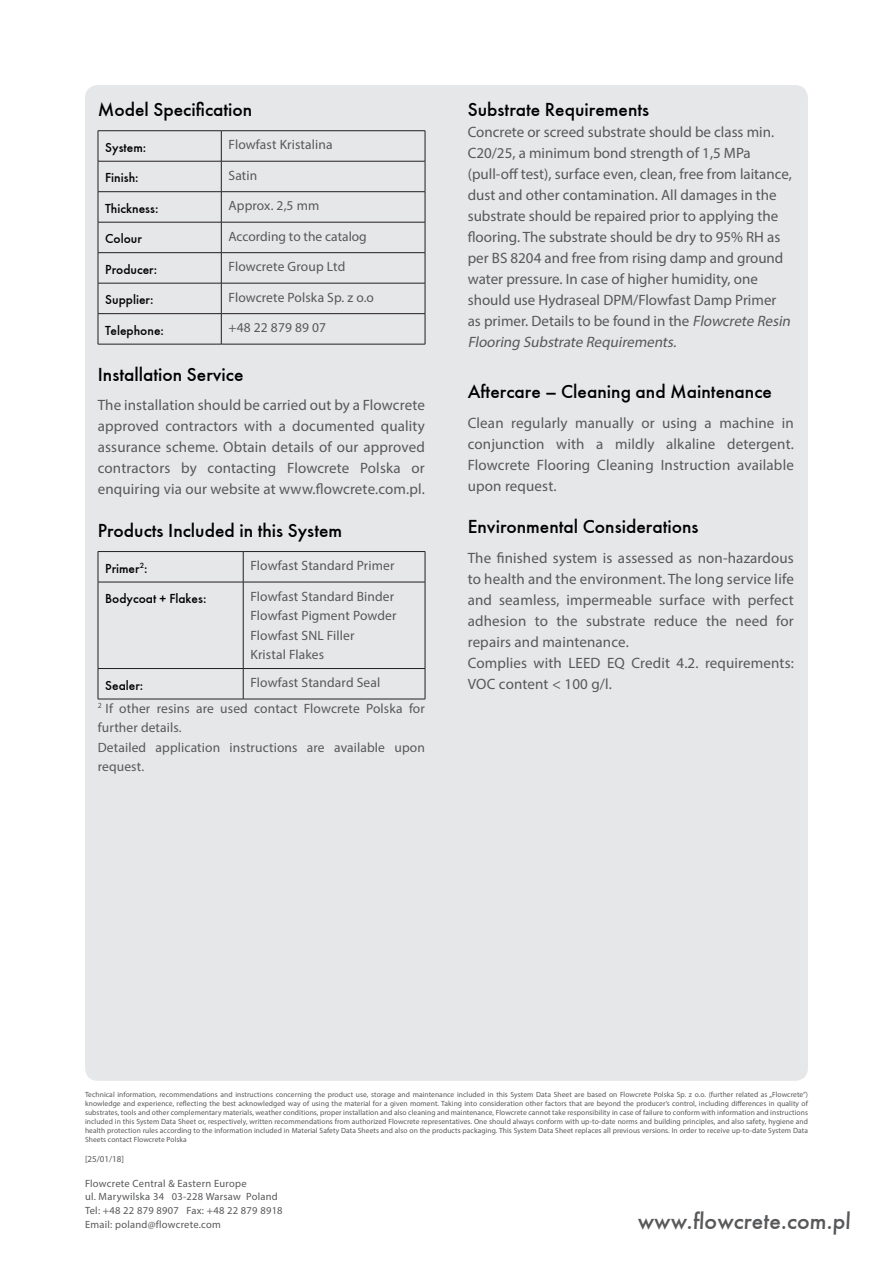
<style>
.page{position:relative;width:893px;height:1263px;background:#fff}
.page>*{position:absolute;margin:0;border:0;box-sizing:border-box;transform-origin:0 0}
.t1{font:24px "Futura Medium TT";color:#57585a}
.t2{font:19.5px "Futura Medium TT";color:#000001}
.t3{font:15px/21px "Myriad Pro";color:#57585a;text-align:justify}
.t4{font:13.5px/19.5px "Myriad Pro";letter-spacing:.01em;color:#57585a}
.t5{font:13.5px "Futura Medium TT";color:#000001}
.t6{font:10.5px/13.5px "Myriad Pro";letter-spacing:.025em;color:#57585a}
.t7{font:9px "Myriad Pro";color:#57585a}
.t8{font:7.5px/9px "Myriad Pro";letter-spacing:.01em;color:#57585a;text-align:justify}
.s1{font-style:italic}
</style>
<div class="page">
<div style="left:85px;top:85px;width:723px;height:996px;background:#e6e7e9;border-radius:13px"></div>
<hr style="left:98px;top:130px;width:123px;height:1px;background:#231f20">
<hr style="left:98px;top:131px;width:1px;height:30px;background:#231f20">
<hr style="left:221px;top:130px;width:204px;height:1px;background:#231f20">
<hr style="left:221px;top:131px;width:1px;height:30px;background:#231f20">
<hr style="left:425px;top:131px;width:1px;height:30px;background:#231f20">
<hr style="left:98px;top:161px;width:123px;height:1px;background:#231f20">
<hr style="left:98px;top:161px;width:1px;height:30px;background:#231f20">
<hr style="left:221px;top:161px;width:204px;height:1px;background:#231f20">
<hr style="left:221px;top:161px;width:1px;height:30px;background:#231f20">
<hr style="left:425px;top:161px;width:1px;height:30px;background:#231f20">
<hr style="left:98px;top:191px;width:123px;height:1px;background:#231f20">
<hr style="left:98px;top:192px;width:1px;height:30px;background:#231f20">
<hr style="left:221px;top:191px;width:204px;height:1px;background:#231f20">
<hr style="left:221px;top:192px;width:1px;height:30px;background:#231f20">
<hr style="left:425px;top:192px;width:1px;height:30px;background:#231f20">
<hr style="left:98px;top:222px;width:123px;height:1px;background:#231f20">
<hr style="left:98px;top:222px;width:1px;height:30px;background:#231f20">
<hr style="left:221px;top:222px;width:204px;height:1px;background:#231f20">
<hr style="left:221px;top:222px;width:1px;height:30px;background:#231f20">
<hr style="left:425px;top:222px;width:1px;height:30px;background:#231f20">
<hr style="left:98px;top:252px;width:123px;height:1px;background:#231f20">
<hr style="left:98px;top:253px;width:1px;height:30px;background:#231f20">
<hr style="left:221px;top:252px;width:204px;height:1px;background:#231f20">
<hr style="left:221px;top:253px;width:1px;height:30px;background:#231f20">
<hr style="left:425px;top:253px;width:1px;height:30px;background:#231f20">
<hr style="left:98px;top:283px;width:123px;height:1px;background:#231f20">
<hr style="left:98px;top:283px;width:1px;height:30px;background:#231f20">
<hr style="left:221px;top:283px;width:204px;height:1px;background:#231f20">
<hr style="left:221px;top:283px;width:1px;height:30px;background:#231f20">
<hr style="left:425px;top:283px;width:1px;height:30px;background:#231f20">
<hr style="left:98px;top:313px;width:123px;height:1px;background:#231f20">
<hr style="left:98px;top:314px;width:1px;height:30px;background:#231f20">
<hr style="left:221px;top:313px;width:204px;height:1px;background:#231f20">
<hr style="left:221px;top:314px;width:1px;height:30px;background:#231f20">
<hr style="left:425px;top:314px;width:1px;height:30px;background:#231f20">
<hr style="left:98px;top:344px;width:123px;height:1px;background:#231f20">
<hr style="left:221px;top:344px;width:204px;height:1px;background:#231f20">
<hr style="left:98px;top:551px;width:145px;height:1px;background:#231f20">
<hr style="left:98px;top:552px;width:1px;height:30px;background:#231f20">
<hr style="left:243px;top:551px;width:182px;height:1px;background:#231f20">
<hr style="left:243px;top:552px;width:1px;height:30px;background:#231f20">
<hr style="left:425px;top:552px;width:1px;height:30px;background:#231f20">
<hr style="left:98px;top:582px;width:145px;height:1px;background:#231f20">
<hr style="left:98px;top:582px;width:1px;height:86px;background:#231f20">
<hr style="left:243px;top:582px;width:182px;height:1px;background:#231f20">
<hr style="left:243px;top:582px;width:1px;height:86px;background:#231f20">
<hr style="left:425px;top:582px;width:1px;height:86px;background:#231f20">
<hr style="left:98px;top:668px;width:145px;height:1px;background:#231f20">
<hr style="left:98px;top:669px;width:1px;height:30px;background:#231f20">
<hr style="left:243px;top:668px;width:182px;height:1px;background:#231f20">
<hr style="left:243px;top:669px;width:1px;height:30px;background:#231f20">
<hr style="left:425px;top:669px;width:1px;height:30px;background:#231f20">
<hr style="left:98px;top:699px;width:145px;height:1px;background:#231f20">
<hr style="left:243px;top:699px;width:182px;height:1px;background:#231f20">
<h2 class="t2" style="left:98px;top:98px;width:156px">Model Specification</h2>
<p class="t5" style="left:105px;top:139px;width:43px">System:</p>
<p class="t4" style="left:229px;top:135px;width:106px">Flowfast Kristalina</p>
<p class="t5" style="left:105px;top:170px;width:35px">Finish:</p>
<p class="t4" style="left:229px;top:165px;width:30px">Satin</p>
<p class="t5" style="left:105px;top:200px;width:55px">Thickness:</p>
<p class="t4" style="left:229px;top:196px;width:92px">Approx. 2,5 mm</p>
<p class="t5" style="left:105px;top:231px;width:38px">Colour</p>
<p class="t4" style="left:229px;top:226px;width:140px">According to the catalog</p>
<p class="t5" style="left:105px;top:261px;width:53px">Producer:</p>
<p class="t4" style="left:229px;top:257px;width:118px">Flowcrete Group Ltd</p>
<p class="t5" style="left:105px;top:292px;width:50px">Supplier:</p>
<p class="t4" style="left:229px;top:287px;width:147px">Flowcrete Polska Sp. z o.o</p>
<p class="t5" style="left:105px;top:322px;width:60px">Telephone:</p>
<p class="t4" style="left:229px;top:318px;width:99px">+48 22 879 89 07</p>
<h2 class="t2" style="left:98px;top:363px;width:147px">Installation Service</h2>
<p class="t3" style="left:98px;top:395px;width:329px">The installation should be carried out by a Flowcrete approved contractors with a documented quality assurance scheme. Obtain details of our approved contractors by contacting Flowcrete Polska or enquiring via our website at www.flowcrete.com.pl.</p>
<h2 class="t2" style="left:98px;top:519px;width:246px">Products Included in this System</h2>
<p class="t5" style="left:105px;top:560px;width:44px">Primer<sup>2</sup>:</p>
<p class="t4" style="left:250px;top:556px;width:146px">Flowfast Standard Primer</p>
<p class="t5" style="left:105px;top:590px;width:103px">Bodycoat + Flakes:</p>
<p class="t4" style="left:250px;top:586px;width:148px">Flowfast Standard Binder<br>Flowfast Pigment Powder<br>Flowfast SNL Filler<br>Kristal Flakes</p>
<p class="t5" style="left:105px;top:677px;width:40px">Sealer:</p>
<p class="t4" style="left:98px;top:670px;width:329px;line-height:25.5px;text-indent:153px">Flowfast Standard Seal<br><sup>2</sup> If other resins are used contact Flowcrete Polska for</p>
<p class="t4" style="left:98px;top:718px;width:329px">further details.<br>Detailed application instructions are available upon request.</p>
<h2 class="t2" style="left:468px;top:98px;width:183px">Substrate Requirements</h2>
<p class="t3" style="left:468px;top:121px;width:327px;text-align:left">Concrete or screed substrate should be class min.<br>C20/25, a minimum bond strength of 1,5 MPa (pull-off test), surface even, clean, free from laitance, dust and other contamination. All damages in the substrate should be repaired prior to applying the flooring. The substrate should be dry to 95% RH as per BS 8204 and free from rising damp and ground water pressure. In case of higher humidity, one should use Hydraseal DPM/Flowfast Damp Primer<br>as primer. Details to be found in the <span class="s1">Flowcrete Resin Flooring Substrate Requirements.</span></p>
<h2 class="t2" style="left:468px;top:380px;width:306px">Aftercare – Cleaning and Maintenance</h2>
<p class="t3" style="left:468px;top:412px;width:328px">Clean regularly manually or using a machine in conjunction with a mildly alkaline detergent.<br>Flowcrete Flooring Cleaning Instruction available upon request.</p>
<h2 class="t2" style="left:468px;top:515px;width:232px">Environmental Considerations</h2>
<p class="t3" style="left:468px;top:547px;width:328px;text-align:left">The finished system is assessed as non-hazardous to health and the environment. The long service life and seamless, impermeable surface with perfect adhesion to the substrate reduce the need for repairs and maintenance.<br>Complies with LEED EQ Credit 4.2. requirements:<br>VOC content &lt; 100 g/l.</p>
<p class="t8" style="left:85px;top:1090px;width:724px">Technical information, recommendations and instructions concerning the product use, storage and maintenance included in this System Data Sheet are based on Flowcrete Polska Sp. z o.o. (further related as „Flowcrete”) knowledge and experience, reflecting the best acknowledged way of using the material for a given moment. Taking into consideration other factors that are beyond the producer’s control, including differences in quality of substrates, tools and other complementary materials, weather conditions, proper installation and also cleaning and maintenance, Flowcrete cannot take responsibility in case of failure to conform with information and instructions included in this System Data Sheet or, respectively, written recommendations from authorized Flowcrete representatives. One should always conform with up-to-date norms and building principles, and also safety, hygiene and health protection rules according to the information included in Material Safety Data Sheets and also on the products packaging. This System Data Sheet replaces all previous versions. In order to receive up-to-date System Data Sheets contact Flowcrete Polska</p>
<p class="t6" style="left:85px;top:1176px;width:199px">Flowcrete Central &amp; Eastern Europe<br>ul. Marywilska 34 03-228 Warsaw Poland Tel: +48 22 879 8907 Fax: +48 22 879 8918<br>Email: poland@flowcrete.com</p>
<p class="t7" style="left:85px;top:1153px;width:40px">[25/01/18]</p>
<h1 class="t1" style="left:637px;top:1206px;width:216px">www.flowcrete.com.pl</h1>
</div>
